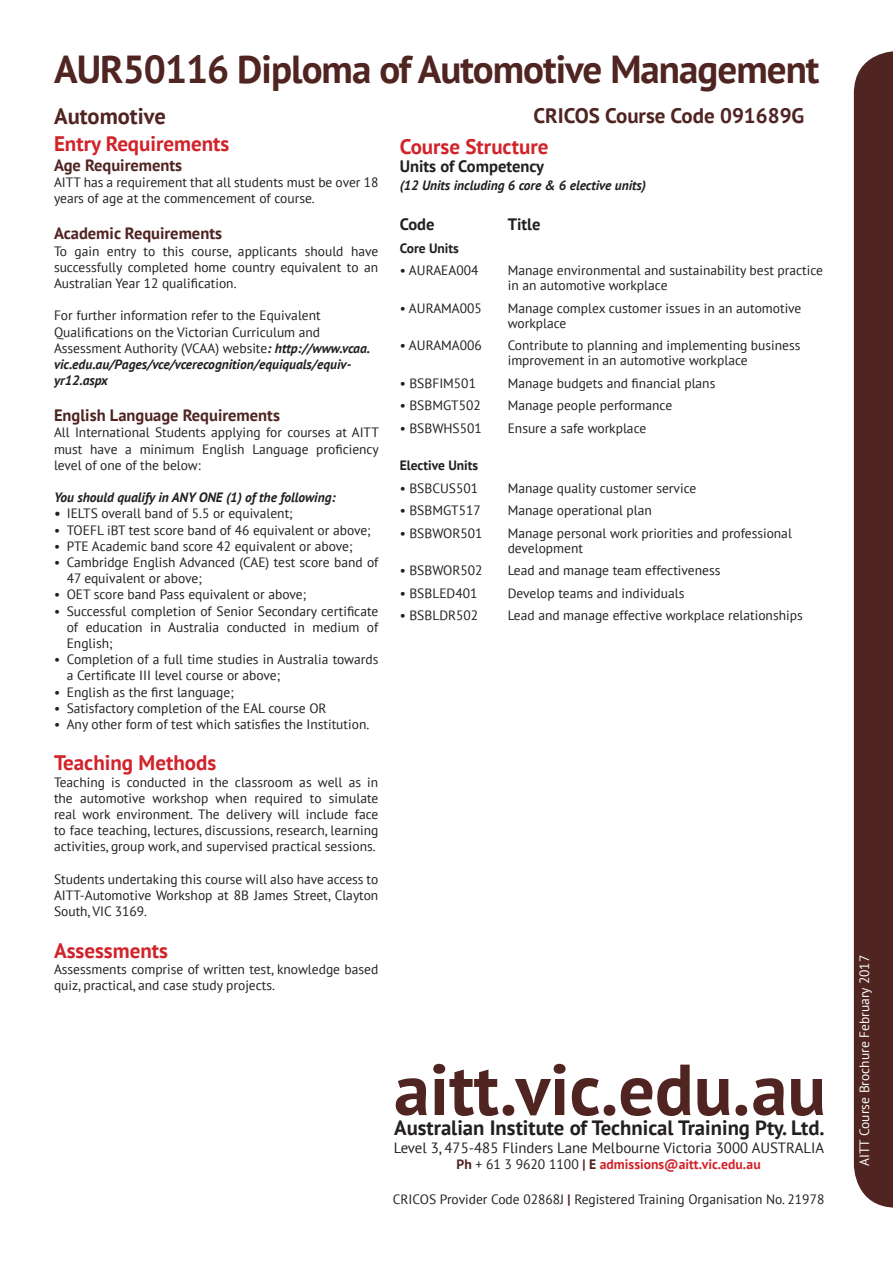
<style>
.page{position:relative;width:893px;height:1263px;background:#fff}
.page>*{position:absolute;margin:0;border:0;box-sizing:border-box;transform-origin:0 0}
.t1{font:700 72px "PT Sans";color:#4f2421}
.t2{font:700 39px "PT Sans";letter-spacing:-.025em;color:#4f2421}
.t3{font:700 22.5px "PT Sans";color:#4f2421}
.t4{font:700 21px "PT Sans";color:#d1232a}
.t5{font:700 21px "PT Sans";color:#4f2421}
.t6{font:700 20.7px "PT Sans";color:#231f20}
.t7{font:700 16.5px "PT Sans";color:#4f2421}
.t8{font:700 16.5px "PT Sans";color:#231f20}
.t9{font:14.85px "PT Sans";color:#231f20}
.t10{font:700 13.65px "PT Sans";color:#d1232a}
.t11{font:13.5px/16.2px "PT Sans";color:#231f20}
.t12{font:italic 700 13.5px "PT Sans";color:#231f20}
.t13{font:13.5px "PT Sans";color:#fff}
.t14{font:700 13.5px "PT Sans";color:#231f20}
.s1{font-weight:700;font-style:italic}
.s2{color:#4f2421}
.s3{font-weight:400;color:#231f20}
.s4{font-weight:700;font-size:13.65px;color:#4f2421}
</style>
<div class="page">
<div style="left:854px;top:51px;width:39px;height:1157px;background:#4f2421"></div>
<p class="t2" style="left:54px;top:44px;width:767px">AUR50116 Diploma of Automotive Management</p>
<p class="t5" style="left:533px;top:101px;width:272px">CRICOS Course Code 091689G</p>
<p class="t3" style="left:54px;top:101px;width:113px">Automotive</p>
<p class="t4" style="left:54px;top:130px;width:177px">Entry Requirements</p>
<p class="t7" style="left:54px;top:154px;width:130px">Age Requirements</p>
<p class="t11" style="left:54px;top:174px;width:326px">AITT has a requirement that all students must be over 18 years of age at the commencement of course.</p>
<p class="t7" style="left:54px;top:223px;width:170px">Academic Requirements</p>
<p class="t11" style="left:54px;top:242px;width:326px;text-align:justify">To gain entry to this course, applicants should have successfully completed home country equivalent to an Australian Year 12 qualification.</p>
<p class="t11" style="left:54px;top:307px;width:318px">For further information refer to the Equivalent Qualifications on the Victorian Curriculum and Assessment Authority (VCAA) website<span class="s1">: http://www.vcaa. vic.edu.au/Pages/vce/vcerecognition/equiquals/equiv&shy;yr12.aspx</span></p>
<p class="t7" style="left:54px;top:404px;width:227px">English Language Requirements</p>
<p class="t11" style="left:54px;top:424px;width:326px;text-align:justify">All International Students applying for courses at AITT must have a minimum English Language proficiency level of one of the below:</p>
<p class="t12" style="left:54px;top:488px;width:283px">You should qualify in ANY ONE (1) of the following:</p>
<p class="t11" style="left:54px;top:505px;width:240px"><span class="s1">•</span> IELTS overall band of 5.5 or equivalent;</p>
<p class="t11" style="left:54px;top:521px;width:318px">• TOEFL iBT test score band of 46 equivalent or above;</p>
<p class="t11" style="left:54px;top:538px;width:300px">• PTE Academic band score 42 equivalent or above;</p>
<p class="t11" style="left:67px;top:554px;width:313px;text-indent:-13px">• Cambridge English Advanced (CAE) test score band of<br>47 equivalent or above;</p>
<p class="t11" style="left:54px;top:586px;width:254px">• OET score band Pass equivalent or above;</p>
<p class="t11" style="left:67px;top:602px;width:313px;text-align:justify;text-indent:-13px">• Successful completion of Senior Secondary certificate of education in Australia conducted in medium of English;</p>
<p class="t11" style="left:67px;top:651px;width:313px;text-indent:-13px">• Completion of a full time studies in Australia towards a Certificate III level course or above;</p>
<p class="t11" style="left:54px;top:683px;width:181px">• English as the first language;</p>
<p class="t11" style="left:54px;top:700px;width:274px">• Satisfactory completion of the EAL course OR</p>
<p class="t11" style="left:54px;top:716px;width:317px">• Any other form of test which satisfies the Institution.</p>
<p class="t4" style="left:54px;top:749px;width:164px">Teaching Methods</p>
<p class="t11" style="left:54px;top:773px;width:326px;text-align:justify">Teaching is conducted in the classroom as well as in the automotive workshop when required to simulate real work environment. The delivery will include face to face teaching, lectures, discussions, research, learning activities, group work, and supervised practical sessions.</p>
<p class="t11" style="left:54px;top:871px;width:326px;text-align:justify">Students undertaking this course will also have access to AITT-Automotive Workshop at 8B James Street, Clayton South, VIC 3169.</p>
<p class="t4" style="left:54px;top:936px;width:116px">Assessments</p>
<p class="t11" style="left:54px;top:961px;width:326px">Assessments comprise of written test, knowledge based quiz, practical, and case study projects.</p>
<p class="t4" style="left:400px;top:132px;width:150px">Course Structure</p>
<p class="t8" style="left:400px;top:155px;width:146px">Units of Competency</p>
<p class="t12" style="left:400px;top:176px;width:248px">(12 Units including 6 core &amp; 6 elective units)</p>
<p class="t8" style="left:400px;top:213px;width:36px">Code</p>
<p class="t8" style="left:508px;top:213px;width:34px">Title</p>
<p class="t14" style="left:400px;top:239px;width:61px">Core Units</p>
<p class="t11" style="left:400px;top:262px;width:80px">• AURAEA004</p>
<p class="t11" style="left:508px;top:263px;width:317px;line-height:15px">Manage environmental and sustainability best practice in an automotive workplace</p>
<p class="t11" style="left:400px;top:299px;width:84px">• AURAMA005</p>
<p class="t11" style="left:508px;top:300px;width:295px;line-height:15px">Manage complex customer issues in an automotive workplace</p>
<p class="t11" style="left:400px;top:337px;width:84px">• AURAMA006</p>
<p class="t11" style="left:508px;top:338px;width:294px;line-height:15px">Contribute to planning and implementing business improvement in an automotive workplace</p>
<p class="t11" style="left:400px;top:374px;width:78px">• BSBFIM501</p>
<p class="t11" style="left:508px;top:374px;width:209px">Manage budgets and financial plans</p>
<p class="t11" style="left:400px;top:397px;width:83px">• BSBMGT502</p>
<p class="t11" style="left:508px;top:397px;width:166px">Manage people performance</p>
<p class="t11" style="left:400px;top:419px;width:84px">• BSBWHS501</p>
<p class="t11" style="left:508px;top:419px;width:140px">Ensure a safe workplace</p>
<p class="t14" style="left:400px;top:456px;width:80px">Elective Units</p>
<p class="t11" style="left:400px;top:479px;width:80px">• BSBCUS501</p>
<p class="t11" style="left:508px;top:479px;width:190px">Manage quality customer service</p>
<p class="t11" style="left:400px;top:502px;width:83px">• BSBMGT517</p>
<p class="t11" style="left:508px;top:502px;width:146px">Manage operational plan</p>
<p class="t11" style="left:400px;top:524px;width:84px">• BSBWOR501</p>
<p class="t11" style="left:508px;top:525px;width:286px;line-height:15px">Manage personal work priorities and professional development</p>
<p class="t11" style="left:400px;top:562px;width:84px">• BSBWOR502</p>
<p class="t11" style="left:508px;top:562px;width:214px">Lead and manage team effectiveness</p>
<p class="t11" style="left:400px;top:584px;width:79px">• BSBLED401</p>
<p class="t11" style="left:508px;top:584px;width:178px">Develop teams and individuals</p>
<p class="t11" style="left:400px;top:607px;width:80px">• BSBLDR502</p>
<p class="t11" style="left:508px;top:607px;width:296px">Lead and manage effective workplace relationships</p>
<p class="t1" style="left:394px;top:1042px;width:433px">aitt.vic.edu.au</p>
<p class="t6" style="left:394px;top:1114px;width:432px">Australian Institute of Technical Training Pty. Ltd.</p>
<p class="t9" style="left:394px;top:1138px;width:432px">Level 3, 475-485 Flinders Lane Melbourne Victoria 3000 AUSTRALIA</p>
<p class="t10" style="left:457px;top:1155px;width:306px"><span class="s2">Ph</span> <span class="s3">+ 61 3 9620 1100</span> <span class="s2">| E</span> admissions@aitt.vic.edu.au</p>
<p class="t11" style="left:393px;top:1191px;width:433px">CRICOS Provider Code 02868J <span class="s4">|</span> Registered Training Organisation No. 21978</p>
<p class="t13" style="left:850px;top:1166px;width:221px;rotate:-90deg">AITT Course Brochure December 2016</p>
<p class="t13" style="left:856px;top:1166px;width:213px;rotate:-90deg">AITT Course Brochure February 2017</p>
</div>
